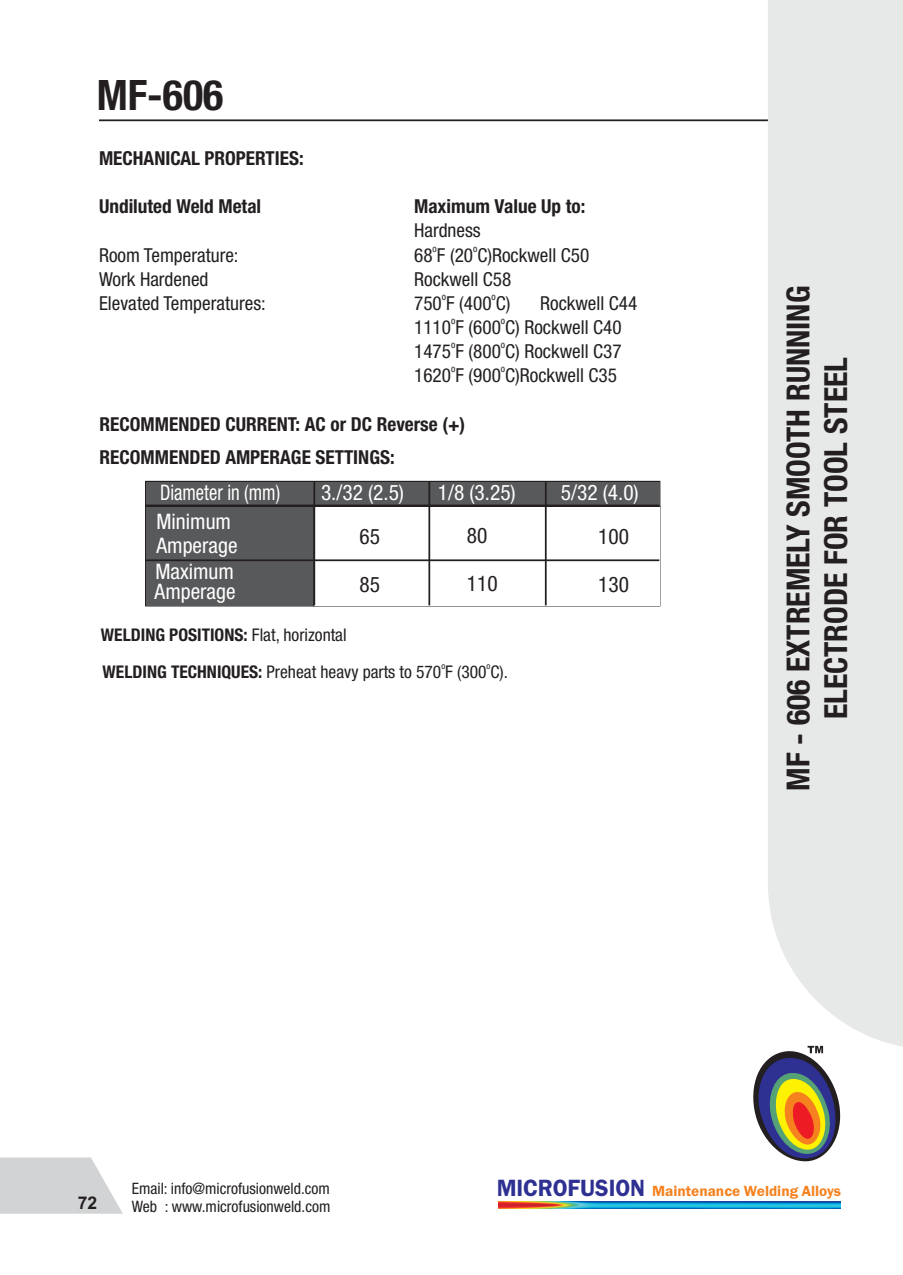
<style>
.page{position:relative;width:903px;height:1275px;background:#fff}
.page>*{position:absolute;margin:0;border:0;box-sizing:border-box;transform-origin:0 0}
.t1{font:700 condensed 42px "Helvetica Neue LT Std";color:#231f20}
.t2{font:700 condensed 31.85px/37.6px "Helvetica Neue LT Std";color:#231f20;text-align:center}
.t3{font:condensed 21.35px/26.6px "Helvetica Neue LT Std";color:#fff}
.t4{font:condensed 21.35px/28.3px "Helvetica Neue LT Std";color:#fff;scale:.87 1}
.t5{font:condensed 21.35px "Helvetica Neue LT Std";color:#231f20}
.t6{font:condensed 19.25px "Helvetica Neue LT Std";color:#231f20}
.t7{font:700 condensed 19.25px/32.9px "Helvetica Neue LT Std";color:#231f20}
.t8{font:condensed 17.5px "Helvetica Neue LT Std";color:#231f20}
.t9{font:700 condensed 17.5px "Helvetica Neue LT Std";color:#231f20}
.t10{font:700 17.5px "Arial";color:#231f20}
.t11{font:condensed 15.75px "Helvetica Neue LT Std";color:#231f20}
.t12{font:600 15.22px "Franklin Gothic";color:#f5821f}
.t13{font:condensed 9.62px "Helvetica Neue LT Std";color:#231f20}
.t14{font:condensed 8.75px "Helvetica Neue LT Std";color:#231f20}
.s1{font-weight:400}
.s2{font-weight:700}
.s3{font-size:24.32px;color:#2e3092}
</style>
<div class="page">
<div style="left:768px;top:0;width:135px;height:1047px;background:#e7e8e8"></div>
<img style="left:498px;top:1201px;width:342px;height:8px">
<svg style="left:753px;top:1046px;width:91px;height:116px"></svg>
<svg style="left:0;top:1157px;width:123px;height:57px;background:#d7d9da"></svg>
<div style="left:145px;top:481px;width:515px;height:27px;border:2px solid #231f20"></div>
<div style="left:146px;top:482px;width:513px;height:25px;background:#58595b"></div>
<div style="left:145px;top:506px;width:170px;height:100px;border:2px solid #231f20"></div>
<div style="left:146px;top:507px;width:168px;height:98px;background:#58595b"></div>
<div style="left:313px;top:506px;width:347px;height:100px;border:2px solid #231f20"></div>
<div style="left:314px;top:507px;width:345px;height:98px;background:#fff"></div>
<hr style="left:146px;top:505px;width:513px;height:1px;background:#231f20">
<hr style="left:146px;top:559px;width:513px;height:2px;background:#231f20">
<hr style="left:313px;top:482px;width:2px;height:123px;background:#231f20">
<hr style="left:428px;top:482px;width:2px;height:123px;background:#231f20">
<hr style="left:545px;top:482px;width:2px;height:123px;background:#231f20">
<hr style="left:99px;top:119px;width:669px;height:2px;background:#231f20">
<h1 class="t1" style="left:97px;top:80px;width:128px">MF-606</h1>
<p class="t7" style="left:99px;top:144px;width:206px">MECHANICAL PROPERTIES:</p>
<p class="t7" style="left:99px;top:193px;width:164px">Undiluted Weld Metal</p>
<p class="t7" style="left:414px;top:193px;width:173px">Maximum Value Up to:</p>
<p class="t6" style="left:414px;top:224px;width:68px">Hardness</p>
<p class="t13" style="left:433px;top:245px;width:6px">o</p>
<p class="t13" style="left:473px;top:245px;width:6px">o</p>
<p class="t6" style="left:99px;top:248px;width:141px">Room Temperature:</p>
<p class="t6" style="left:414px;top:248px;width:177px">68 F (20 C)Rockwell C50</p>
<p class="t6" style="left:99px;top:272px;width:111px">Work Hardened</p>
<p class="t6" style="left:414px;top:272px;width:99px">Rockwell C58</p>
<p class="t13" style="left:442px;top:293px;width:6px">o</p>
<p class="t13" style="left:492px;top:293px;width:6px">o</p>
<p class="t6" style="left:99px;top:296px;width:168px">Elevated Temperatures:</p>
<p class="t6" style="left:414px;top:296px;width:98px">750 F (400 C)</p>
<p class="t6" style="left:540px;top:296px;width:99px">Rockwell C44</p>
<p class="t13" style="left:451px;top:317px;width:6px">o</p>
<p class="t13" style="left:501px;top:317px;width:6px">o</p>
<p class="t6" style="left:414px;top:320px;width:209px">1110 F (600 C) Rockwell C40</p>
<p class="t13" style="left:451px;top:341px;width:6px">o</p>
<p class="t13" style="left:501px;top:341px;width:6px">o</p>
<p class="t6" style="left:414px;top:344px;width:209px">1475 F (800 C) Rockwell C37</p>
<p class="t13" style="left:451px;top:365px;width:6px">o</p>
<p class="t13" style="left:501px;top:365px;width:6px">o</p>
<p class="t6" style="left:414px;top:368px;width:204px">1620 F (900 C)Rockwell C35</p>
<p class="t7" style="left:100px;top:410px;width:367px">RECOMMENDED CURRENT: AC or DC Reverse (+)<br>RECOMMENDED AMPERAGE SETTINGS:</p>
<p class="t4" style="left:157px;top:482px;width:144px">Diameter in (mm)<br>Minimum</p>
<p class="t3" style="left:155px;top:535px;width:84px">Amperage<br>Maximum</p>
<p class="t3" style="left:155px;top:581px;width:83px">Amperage</p>
<p class="t3" style="left:321px;top:482px;width:85px">3./32 (2.5)</p>
<p class="t3" style="left:438px;top:482px;width:79px">1/8 (3.25)</p>
<p class="t3" style="left:561px;top:482px;width:79px">5/32 (4.0)</p>
<p class="t5" style="left:359px;top:529px;width:22px">65</p>
<p class="t5" style="left:359px;top:577px;width:22px">85</p>
<p class="t5" style="left:467px;top:528px;width:22px">80</p>
<p class="t5" style="left:467px;top:576px;width:32px">110</p>
<p class="t5" style="left:598px;top:529px;width:32px">100</p>
<p class="t5" style="left:598px;top:577px;width:32px">130</p>
<p class="t9" style="left:101px;top:628px;width:247px">WELDING POSITIONS: <span class="s1">Flat, horizontal</span></p>
<p class="t14" style="left:441px;top:663px;width:5px">o</p>
<p class="t14" style="left:487px;top:663px;width:5px">o</p>
<p class="t8" style="left:103px;top:666px;width:407px"><span class="s2">WELDING TECHNIQUES:</span> Preheat heavy parts to 570 F (300 C).</p>
<h2 class="t2" style="left:784px;top:791px;width:507px;rotate:-90deg">MF - 606 EXTREMELY SMOOTH RUNNING<br>ELECTRODE FOR TOOL STEEL</h2>
<p class="t10" style="left:78px;top:1196px;width:21px">72</p>
<p class="t11" style="left:132px;top:1183px;width:200px">Email: info@microfusionweld.com</p>
<p class="t12" style="left:497px;top:1185px;width:346px"><span class="s3">MICROFUSION</span> Maintenance Welding Alloys</p>
<p class="t11" style="left:132px;top:1201px;width:200px">Web : www.microfusionweld.com</p>
</div>
